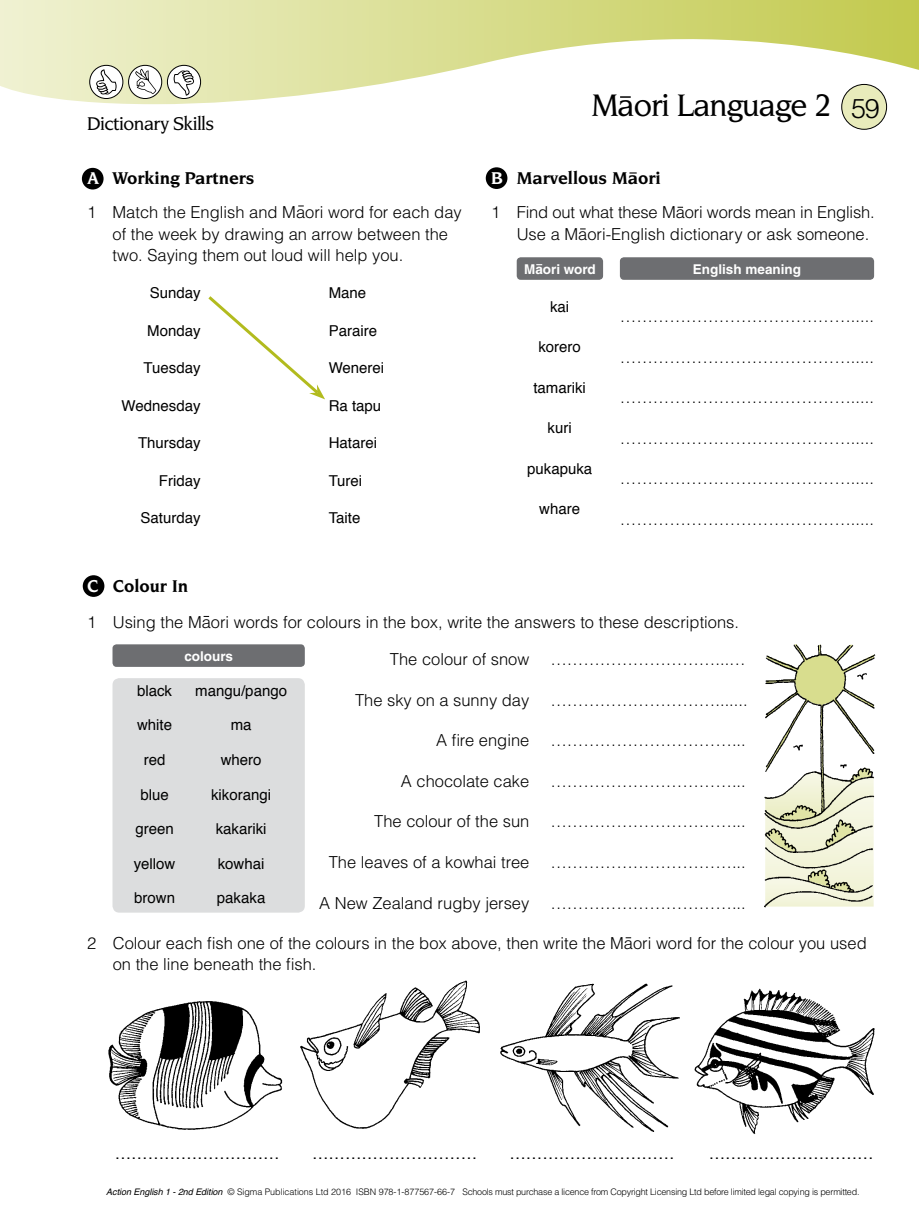
<style>
.page{position:relative;width:919px;height:1225px;background:#fff}
.page>*{position:absolute;margin:0;border:0;box-sizing:border-box;transform-origin:0 0}
.t1{font:500 33px "Novarese IT Cby BT";letter-spacing:-.03em;color:#000}
.t2{font:500 19.5px "Novarese IT Cby BT";letter-spacing:-.03em;color:#000}
.t3{font:700 18px "Novarese IT Cby BT";color:#000}
.t4{font:300 16.5px/21.8px "Helvetica";color:#000}
.t5{font:16.5px "Helvetica";color:#000}
.t6{font:15px "Helvetica";color:#000}
.t7{font:700 13.5px "Helvetica";color:#fff}
.t8{font:300 9px "Helvetica";letter-spacing:-.025em;color:#000}
.s1{font-family:"Helvetica";font-weight:300;font-size:27px}
.s2{color:#fff}
.s3{font-weight:400;font-style:italic}
</style>
<div class="page">
<svg style="left:0;top:0;width:918px;height:104px"></svg>
<svg style="left:90px;top:65px;width:33px;height:33px"></svg>
<div style="left:89px;top:65px;width:34px;height:34px;border:1px solid #000;border-radius:50%"></div>
<svg style="left:96px;top:69px;width:20px;height:25px"></svg>
<svg style="left:128px;top:65px;width:34px;height:33px"></svg>
<div style="left:128px;top:65px;width:34px;height:34px;border:1px solid #000;border-radius:50%"></div>
<svg style="left:135px;top:69px;width:21px;height:25px"></svg>
<svg style="left:167px;top:65px;width:33px;height:33px"></svg>
<div style="left:167px;top:65px;width:34px;height:34px;border:1px solid #000;border-radius:50%"></div>
<svg style="left:174px;top:71px;width:20px;height:25px"></svg>
<div style="left:112px;top:678px;width:193px;height:234px;background:#dcddde;border-radius:7px"></div>
<div style="left:841px;top:84px;width:45px;height:45px;background:#e8ebbb;border-radius:50%"></div>
<div style="left:841px;top:84px;width:45px;height:46px;border:1px solid #000;border-radius:50%"></div>
<div style="left:82px;top:168px;width:22px;height:21px;background:#000;border-radius:50%"></div>
<div style="left:485px;top:167px;width:22px;height:22px;background:#000;border-radius:50%"></div>
<div style="left:83px;top:575px;width:21px;height:22px;background:#000;border-radius:50%"></div>
<div style="left:620px;top:257px;width:254px;height:23px;background:#6d6e71;border-radius:4px"></div>
<div style="left:516px;top:257px;width:87px;height:23px;background:#6d6e71;border-radius:4px"></div>
<div style="left:112px;top:644px;width:193px;height:23px;background:#6d6e71;border-radius:4px"></div>
<img style="left:764px;top:644px;width:112px;height:264px">
<img style="left:500px;top:983px;width:180px;height:149px">
<img style="left:300px;top:980px;width:180px;height:149px">
<img style="left:108px;top:1001px;width:175px;height:129px">
<img style="left:694px;top:988px;width:181px;height:146px">
<svg style="left:208px;top:296px;width:117px;height:103px"></svg>
<svg style="left:620px;top:96px;width:10px;height:2px"></svg>
<p class="t2" style="left:87px;top:112px;width:129px">Dictionary Skills</p>
<h1 class="t1" style="left:591px;top:85px;width:290px">Maori Language 2 <span class="s1">59</span></h1>
<p class="t3" style="left:87px;top:167px;width:169px"><span class="s2">A</span> Working Partners</p>
<p class="t3" style="left:491px;top:167px;width:171px"><span class="s2">B</span> Marvellous Maori</p>
<p class="t4" style="left:112px;top:201px;width:351px;text-indent:-26px">1 Match the English and Maori word for each day of the week by drawing an arrow between the two. Saying them out loud will help you.</p>
<p class="t6" style="left:150px;top:281px;width:52px">Sunday</p>
<p class="t6" style="left:147px;top:319px;width:55px">Monday</p>
<p class="t6" style="left:143px;top:356px;width:58px">Tuesday</p>
<p class="t6" style="left:122px;top:394px;width:80px">Wednesday</p>
<p class="t6" style="left:138px;top:431px;width:64px">Thursday</p>
<p class="t6" style="left:159px;top:469px;width:43px">Friday</p>
<p class="t6" style="left:140px;top:506px;width:62px">Saturday</p>
<p class="t4" style="left:516px;top:201px;width:359px;text-indent:-26px">1 Find out what these Maori words mean in English.<br>Use a Maori-English dictionary or ask someone.</p>
<p class="t7" style="left:524px;top:261px;width:73px">Maori word</p>
<p class="t7" style="left:693px;top:261px;width:110px">English meaning</p>
<p class="t6" style="left:328px;top:281px;width:39px">Mane</p>
<p class="t6" style="left:328px;top:319px;width:50px">Paraire</p>
<p class="t6" style="left:328px;top:356px;width:57px">Wenerei</p>
<p class="t6" style="left:328px;top:394px;width:54px">Ra tapu</p>
<p class="t6" style="left:328px;top:431px;width:50px">Hatarei</p>
<p class="t6" style="left:328px;top:469px;width:35px">Turei</p>
<p class="t6" style="left:328px;top:506px;width:33px">Taite</p>
<p class="t6" style="left:550px;top:295px;width:21px">kai</p>
<p class="t6" style="left:538px;top:335px;width:44px">korero</p>
<p class="t6" style="left:533px;top:376px;width:54px">tamariki</p>
<p class="t6" style="left:547px;top:416px;width:26px">kuri</p>
<p class="t6" style="left:527px;top:457px;width:67px">pukapuka</p>
<p class="t6" style="left:539px;top:497px;width:42px">whare</p>
<p class="t4" style="left:619px;top:305px;width:255px">…………………………………….....</p>
<p class="t4" style="left:619px;top:345px;width:255px">…………………………………….....</p>
<p class="t4" style="left:619px;top:386px;width:255px">…………………………………….....</p>
<p class="t4" style="left:619px;top:426px;width:255px">…………………………………….....</p>
<p class="t4" style="left:619px;top:467px;width:255px">…………………………………….....</p>
<p class="t4" style="left:619px;top:507px;width:255px">…………………………………….....</p>
<p class="t3" style="left:87px;top:575px;width:102px"><span class="s2">C</span> Colour In</p>
<p class="t4" style="left:87px;top:610px;width:653px">1 Using the Maori words for colours in the box, write the answers to these descriptions.</p>
<p class="t6" style="left:137px;top:679px;width:37px">black</p>
<p class="t6" style="left:137px;top:713px;width:37px">white</p>
<p class="t6" style="left:144px;top:748px;width:23px">red</p>
<p class="t6" style="left:140px;top:782px;width:30px">blue</p>
<p class="t6" style="left:135px;top:817px;width:40px">green</p>
<p class="t6" style="left:134px;top:851px;width:43px">yellow</p>
<p class="t6" style="left:134px;top:886px;width:42px">brown</p>
<p class="t7" style="left:184px;top:648px;width:50px">colours</p>
<p class="t6" style="left:195px;top:679px;width:93px">mangu/pango</p>
<p class="t6" style="left:231px;top:713px;width:22px">ma</p>
<p class="t6" style="left:221px;top:748px;width:42px">whero</p>
<p class="t6" style="left:211px;top:782px;width:62px">kikorangi</p>
<p class="t6" style="left:216px;top:817px;width:52px">kakariki</p>
<p class="t6" style="left:218px;top:851px;width:48px">kowhai</p>
<p class="t6" style="left:217px;top:886px;width:50px">pakaka</p>
<p class="t4" style="left:390px;top:648px;width:141px">The colour of snow</p>
<p class="t4" style="left:550px;top:648px;width:197px">…………………………...…</p>
<p class="t4" style="left:355px;top:688px;width:176px">The sky on a sunny day</p>
<p class="t4" style="left:550px;top:688px;width:199px">………………………….......</p>
<p class="t4" style="left:436px;top:729px;width:95px">A fire engine</p>
<p class="t4" style="left:550px;top:729px;width:197px">……………………………...</p>
<p class="t4" style="left:401px;top:769px;width:130px">A chocolate cake</p>
<p class="t4" style="left:550px;top:769px;width:197px">……………………………...</p>
<p class="t4" style="left:374px;top:810px;width:157px">The colour of the sun</p>
<p class="t4" style="left:550px;top:810px;width:197px">……………………………...</p>
<p class="t4" style="left:328px;top:850px;width:202px">The leaves of a kowhai tree</p>
<p class="t4" style="left:550px;top:850px;width:197px">……………………………...</p>
<p class="t4" style="left:319px;top:891px;width:211px">A New Zealand rugby jersey</p>
<p class="t4" style="left:550px;top:891px;width:197px">……………………………...</p>
<p class="t4" style="left:113px;top:932px;width:755px;line-height:21px;text-indent:-26px">2 Colour each fish one of the colours in the box above, then write the Maori word for the colour you used on the line beneath the fish.</p>
<p class="t5" style="left:115px;top:1140px;width:166px">…………………………</p>
<p class="t5" style="left:312px;top:1140px;width:166px">…………………………</p>
<p class="t5" style="left:509px;top:1140px;width:166px">…………………………</p>
<p class="t5" style="left:708px;top:1140px;width:167px">…………………………</p>
<p class="t8" style="left:106px;top:1185px;width:754px"><span class="s3">Action English 1 - 2nd Edition</span> © Sigma Publications Ltd 2016 ISBN 978-1-877567-66-7 Schools must purchase a licence from Copyright Licensing Ltd before limited legal copying is permitted.</p>
</div>
